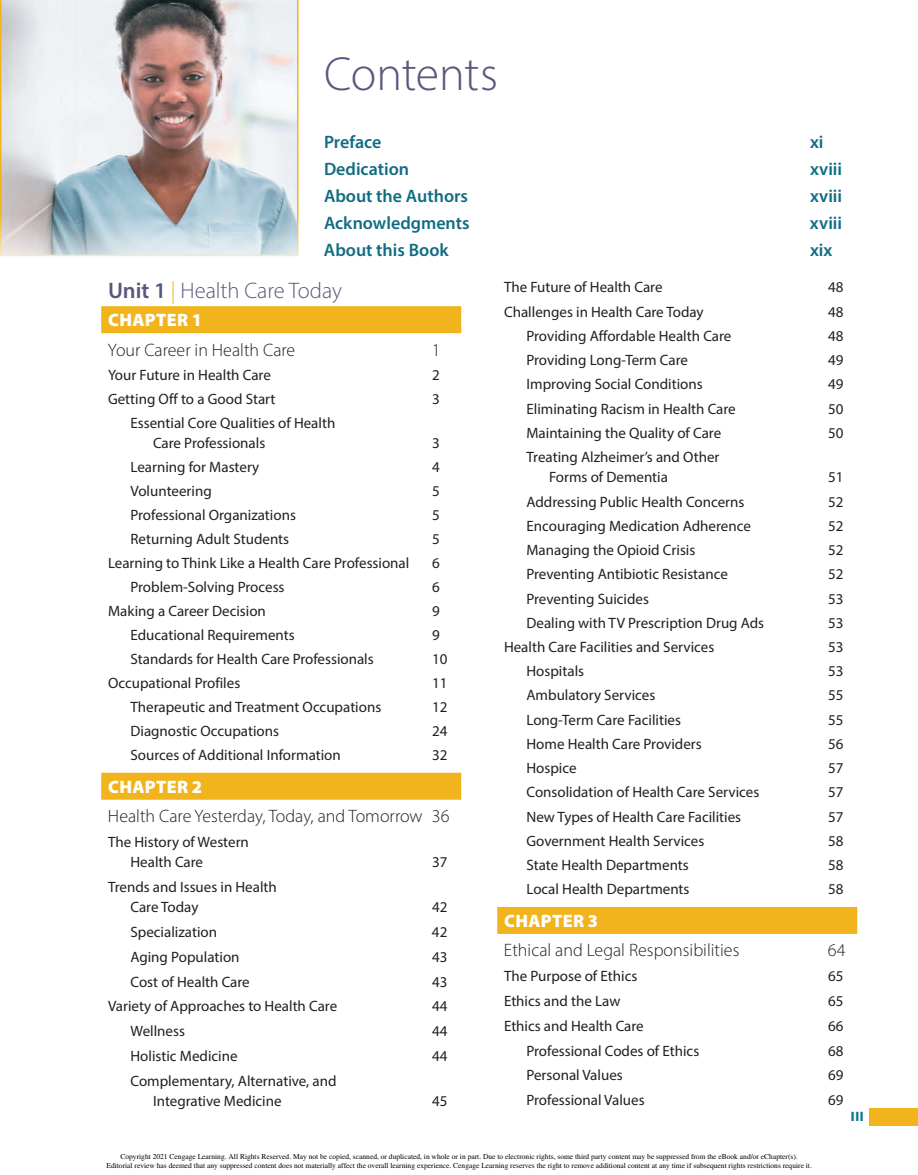
<style>
.page{position:relative;width:918px;height:1175px;background:#fff}
.page>*{position:absolute;margin:0;border:0;box-sizing:border-box;transform-origin:0 0}
.t1{font:300 48px "Myriad Pro";letter-spacing:-.01em;color:#59587c}
.t2{font:300 22.5px "Myriad Pro";color:#59587c}
.t3{font:300 18px/29.2px "Myriad Pro";color:#231f20}
.t4{font:600 18px "Myriad Pro";color:#116c83}
.t5{font:15px/20.2px "Myriad Pro";color:#231f20}
.t6{font:700 13.5px "Gill Sans Std";color:#11758d}
.t7{font:7.5px/9.6px "Times";color:#000;text-align:center}
.s1{font-weight:600}
.s2{color:#f1b41c}
.s3{font-weight:900;color:#fff}
</style>
<div class="page">
<div style="left:869px;top:1108px;width:49px;height:17px;background:#f1b41c"></div>
<svg style="left:0;top:0;width:298px;height:256px;background:#c6c5c6"></svg>
<div style="left:101px;top:306px;width:360px;height:27px;background:#f1b41c"></div>
<div style="left:101px;top:772px;width:360px;height:27px;background:#f1b41c"></div>
<div style="left:497px;top:907px;width:360px;height:27px;background:#f1b41c"></div>
<p class="t1" style="left:324px;top:45px;width:175px">Contents</p>
<p class="t4" style="left:324px;top:130px;width:59px">Preface</p>
<p class="t4" style="left:810px;top:130px;width:15px">xi</p>
<p class="t4" style="left:324px;top:157px;width:87px">Dedication</p>
<p class="t4" style="left:810px;top:157px;width:34px">xviii</p>
<p class="t4" style="left:324px;top:184px;width:146px">About the Authors</p>
<p class="t4" style="left:810px;top:184px;width:34px">xviii</p>
<p class="t4" style="left:324px;top:211px;width:147px">Acknowledgments</p>
<p class="t4" style="left:810px;top:211px;width:34px">xviii</p>
<p class="t4" style="left:324px;top:238px;width:126px">About this Book</p>
<p class="t4" style="left:810px;top:238px;width:24px">xix</p>
<p class="t2" style="left:108px;top:277px;width:235px"><span class="s1">Unit 1</span> <span class="s2">|</span> Health Care Today</p>
<p class="t3" style="left:108px;top:306px;width:189px"><span class="s3">CHAPTER 1<br></span>Your Career in Health Care</p>
<p class="t5" style="left:504px;top:277px;width:160px">The Future of Health Care</p>
<p class="t5" style="left:828px;top:277px;width:17px">48</p>
<p class="t5" style="left:504px;top:301px;width:201px">Challenges in Health Care Today</p>
<p class="t5" style="left:828px;top:301px;width:17px">48</p>
<p class="t5" style="left:526px;top:325px;width:206px">Providing Affordable Health Care</p>
<p class="t5" style="left:828px;top:325px;width:17px">48</p>
<p class="t5" style="left:526px;top:350px;width:163px">Providing Long-Term Care</p>
<p class="t5" style="left:828px;top:350px;width:17px">49</p>
<p class="t5" style="left:526px;top:374px;width:178px">Improving Social Conditions</p>
<p class="t5" style="left:828px;top:374px;width:17px">49</p>
<p class="t5" style="left:526px;top:398px;width:211px">Eliminating Racism in Health Care</p>
<p class="t5" style="left:828px;top:398px;width:17px">50</p>
<p class="t5" style="left:526px;top:422px;width:196px">Maintaining the Quality of Care</p>
<p class="t5" style="left:828px;top:422px;width:17px">50</p>
<p class="t5" style="left:549px;top:447px;width:172px;text-indent:-22px">Treating Alzheimer’s and Other<br>Forms of Dementia</p>
<p class="t3" style="left:432px;top:335px;width:10px">1</p>
<p class="t5" style="left:108px;top:364px;width:164px">Your Future in Health Care</p>
<p class="t5" style="left:432px;top:364px;width:9px">2</p>
<p class="t5" style="left:108px;top:388px;width:169px">Getting Off to a Good Start</p>
<p class="t5" style="left:432px;top:388px;width:9px">3</p>
<p class="t5" style="left:153px;top:412px;width:184px;text-indent:-22px">Essential Core Qualities of Health<br>Care Professionals</p>
<p class="t5" style="left:432px;top:432px;width:9px">3</p>
<p class="t5" style="left:130px;top:456px;width:130px">Learning for Mastery</p>
<p class="t5" style="left:432px;top:456px;width:9px">4</p>
<p class="t5" style="left:130px;top:480px;width:83px">Volunteering</p>
<p class="t5" style="left:432px;top:480px;width:9px">5</p>
<p class="t5" style="left:130px;top:504px;width:167px">Professional Organizations</p>
<p class="t5" style="left:432px;top:504px;width:9px">5</p>
<p class="t5" style="left:130px;top:528px;width:160px">Returning Adult Students</p>
<p class="t5" style="left:432px;top:528px;width:9px">5</p>
<p class="t5" style="left:108px;top:552px;width:303px">Learning to Think Like a Health Care Professional</p>
<p class="t5" style="left:432px;top:552px;width:9px">6</p>
<p class="t5" style="left:130px;top:576px;width:156px">Problem-Solving Process</p>
<p class="t5" style="left:432px;top:576px;width:9px">6</p>
<p class="t5" style="left:108px;top:600px;width:159px">Making a Career Decision</p>
<p class="t5" style="left:432px;top:600px;width:9px">9</p>
<p class="t5" style="left:130px;top:624px;width:166px">Educational Requirements</p>
<p class="t5" style="left:432px;top:624px;width:9px">9</p>
<p class="t5" style="left:130px;top:648px;width:245px">Standards for Health Care Professionals</p>
<p class="t5" style="left:432px;top:648px;width:17px">10</p>
<p class="t5" style="left:108px;top:672px;width:134px">Occupational Profiles</p>
<p class="t5" style="left:432px;top:672px;width:17px">11</p>
<p class="t5" style="left:130px;top:696px;width:252px">Therapeutic and Treatment Occupations</p>
<p class="t5" style="left:432px;top:696px;width:17px">12</p>
<p class="t5" style="left:130px;top:720px;width:150px">Diagnostic Occupations</p>
<p class="t5" style="left:432px;top:720px;width:17px">24</p>
<p class="t5" style="left:130px;top:744px;width:212px">Sources of Additional Information</p>
<p class="t5" style="left:432px;top:744px;width:17px">32</p>
<p class="t3" style="left:108px;top:772px;width:343px"><span class="s3">CHAPTER 2<br></span>Health Care Yesterday, Today, and Tomorrow 36</p>
<p class="t5" style="left:130px;top:831px;width:120px;text-indent:-22px">The History of Western<br>Health Care</p>
<p class="t5" style="left:828px;top:467px;width:17px">51</p>
<p class="t5" style="left:526px;top:491px;width:219px">Addressing Public Health Concerns</p>
<p class="t5" style="left:828px;top:491px;width:17px">52</p>
<p class="t5" style="left:526px;top:515px;width:226px">Encouraging Medication Adherence</p>
<p class="t5" style="left:828px;top:515px;width:17px">52</p>
<p class="t5" style="left:526px;top:539px;width:170px">Managing the Opioid Crisis</p>
<p class="t5" style="left:828px;top:539px;width:17px">52</p>
<p class="t5" style="left:526px;top:564px;width:203px">Preventing Antibiotic Resistance</p>
<p class="t5" style="left:828px;top:564px;width:17px">52</p>
<p class="t5" style="left:526px;top:588px;width:124px">Preventing Suicides</p>
<p class="t5" style="left:828px;top:588px;width:17px">53</p>
<p class="t5" style="left:526px;top:612px;width:239px">Dealing with TV Prescription Drug Ads</p>
<p class="t5" style="left:828px;top:612px;width:17px">53</p>
<p class="t5" style="left:504px;top:636px;width:212px">Health Care Facilities and Services</p>
<p class="t5" style="left:828px;top:636px;width:17px">53</p>
<p class="t5" style="left:526px;top:661px;width:59px">Hospitals</p>
<p class="t5" style="left:828px;top:661px;width:17px">53</p>
<p class="t5" style="left:526px;top:685px;width:130px">Ambulatory Services</p>
<p class="t5" style="left:828px;top:685px;width:17px">55</p>
<p class="t5" style="left:526px;top:709px;width:156px">Long-Term Care Facilities</p>
<p class="t5" style="left:828px;top:709px;width:17px">55</p>
<p class="t5" style="left:526px;top:733px;width:177px">Home Health Care Providers</p>
<p class="t5" style="left:828px;top:733px;width:17px">56</p>
<p class="t5" style="left:526px;top:757px;width:52px">Hospice</p>
<p class="t5" style="left:828px;top:757px;width:17px">57</p>
<p class="t5" style="left:526px;top:782px;width:234px">Consolidation of Health Care Services</p>
<p class="t5" style="left:828px;top:782px;width:17px">57</p>
<p class="t5" style="left:526px;top:806px;width:216px">New Types of Health Care Facilities</p>
<p class="t5" style="left:828px;top:806px;width:17px">57</p>
<p class="t5" style="left:526px;top:830px;width:179px">Government Health Services</p>
<p class="t5" style="left:828px;top:830px;width:17px">58</p>
<p class="t5" style="left:526px;top:854px;width:164px">State Health Departments</p>
<p class="t5" style="left:828px;top:854px;width:17px">58</p>
<p class="t5" style="left:526px;top:879px;width:165px">Local Health Departments</p>
<p class="t5" style="left:828px;top:879px;width:17px">58</p>
<p class="t3" style="left:504px;top:906px;width:237px"><span class="s3">CHAPTER 3<br></span>Ethical and Legal Responsibilities</p>
<p class="t5" style="left:432px;top:852px;width:17px">37</p>
<p class="t5" style="left:130px;top:876px;width:148px;text-indent:-22px">Trends and Issues in Health<br>Care Today</p>
<p class="t5" style="left:432px;top:897px;width:17px">42</p>
<p class="t5" style="left:130px;top:921px;width:88px">Specialization</p>
<p class="t5" style="left:432px;top:921px;width:17px">42</p>
<p class="t5" style="left:130px;top:946px;width:111px">Aging Population</p>
<p class="t5" style="left:432px;top:946px;width:17px">43</p>
<p class="t5" style="left:130px;top:971px;width:121px">Cost of Health Care</p>
<p class="t5" style="left:432px;top:971px;width:17px">43</p>
<p class="t5" style="left:108px;top:996px;width:231px">Variety of Approaches to Health Care</p>
<p class="t5" style="left:432px;top:996px;width:17px">44</p>
<p class="t5" style="left:130px;top:1020px;width:56px">Wellness</p>
<p class="t5" style="left:432px;top:1020px;width:17px">44</p>
<p class="t5" style="left:130px;top:1045px;width:109px">Holistic Medicine</p>
<p class="t5" style="left:432px;top:1045px;width:17px">44</p>
<p class="t5" style="left:153px;top:1070px;width:185px;text-indent:-22px">Complementary, Alternative, and<br>Integrative Medicine</p>
<p class="t3" style="left:828px;top:935px;width:19px">64</p>
<p class="t5" style="left:504px;top:965px;width:135px">The Purpose of Ethics</p>
<p class="t5" style="left:828px;top:965px;width:17px">65</p>
<p class="t5" style="left:504px;top:990px;width:118px">Ethics and the Law</p>
<p class="t5" style="left:828px;top:990px;width:17px">65</p>
<p class="t5" style="left:504px;top:1015px;width:141px">Ethics and Health Care</p>
<p class="t5" style="left:828px;top:1015px;width:17px">66</p>
<p class="t5" style="left:526px;top:1040px;width:174px">Professional Codes of Ethics</p>
<p class="t5" style="left:828px;top:1040px;width:17px">68</p>
<p class="t5" style="left:526px;top:1064px;width:98px">Personal Values</p>
<p class="t5" style="left:828px;top:1064px;width:17px">69</p>
<p class="t5" style="left:526px;top:1089px;width:120px">Professional Values</p>
<p class="t5" style="left:828px;top:1089px;width:17px">69</p>
<p class="t5" style="left:432px;top:1090px;width:17px">45</p>
<p class="t7" style="left:106px;top:1151px;width:707px">Copyright 2021 Cengage Learning. All Rights Reserved. May not be copied, scanned, or duplicated, in whole or in part. Due to electronic rights, some third party content may be suppressed from the eBook and/or eChapter(s).<br>Editorial review has deemed that any suppressed content does not materially affect the overall learning experience. Cengage Learning reserves the right to remove additional content at any time if subsequent rights restrictions require it.</p>
<p class="t6" style="left:851px;top:1108px;width:15px">iii</p>
</div>
